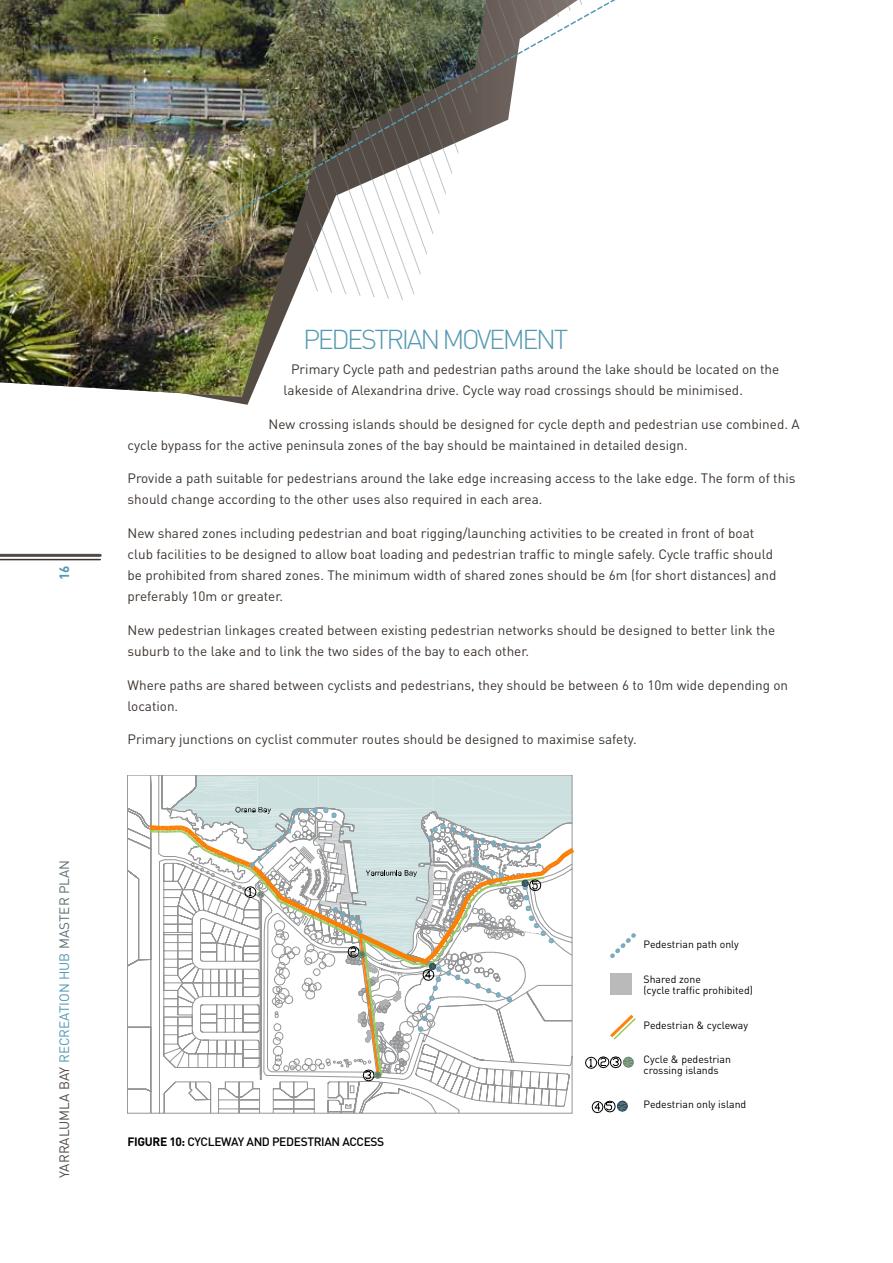
<style>
.page{position:relative;width:893px;height:1263px;background:#fff}
.page>*{position:absolute;margin:0;border:0;box-sizing:border-box;transform-origin:0 0}
.t1{font:300 27px "DIN";letter-spacing:-.09em;color:#5499b3}
.t2{font:13.5px/21px "DIN";color:#3b332e}
.t3{font:13.5px "DIN";color:#544b45}
.t4{font:700 13.5px "DIN";color:#5499b3}
.t5{font:500 12px "DIN";letter-spacing:-.03em;color:#000}
.t6{font:10.5px/10.5px "DIN";color:#000}
.s1{color:#5499b3}
.s2{color:#5b6e73}
.s3{font-weight:700}
</style>
<div class="page">
<hr style="left:0;top:559px;width:100px;height:1px;background:#3b332e">
<hr style="left:0;top:554px;width:100px;height:3px;background:#544b45">
<svg style="left:611px;top:933px;width:25px;height:25px"></svg>
<div style="left:610px;top:973px;width:21px;height:21px;background:#bababa"></div>
<svg style="left:610px;top:1014px;width:26px;height:26px"></svg>
<svg style="left:585px;top:1056px;width:49px;height:13px"></svg>
<svg style="left:591px;top:1100px;width:37px;height:14px"></svg>
<svg style="left:150px;top:776px;width:425px;height:338px"></svg>
<img style="left:0;top:0;width:292px;height:397px">
<img style="left:199px;top:0;width:74px;height:234px">
<svg style="left:524px;top:0;width:12px;height:51px"></svg>
<svg style="left:512px;top:0;width:12px;height:93px"></svg>
<svg style="left:500px;top:0;width:12px;height:124px"></svg>
<svg style="left:488px;top:0;width:12px;height:129px;background:#6b635c"></svg>
<svg style="left:476px;top:0;width:12px;height:134px;background:#646058"></svg>
<svg style="left:464px;top:0;width:12px;height:139px;background:#56594d"></svg>
<svg style="left:440px;top:0;width:24px;height:195px"></svg>
<svg style="left:416px;top:0;width:24px;height:275px"></svg>
<svg style="left:273px;top:0;width:143px;height:301px"></svg>
<p class="t4" style="left:56px;top:580px;width:16px;rotate:-90deg">16</p>
<p class="t3" style="left:56px;top:1178px;width:320px;rotate:-90deg">yarralumla bay <span class="s1">recreation hub</span> <span class="s2">master plan</span></p>
<h1 class="t1" style="left:303px;top:321px;width:267px">PEDESTRIAN M OVEMENT</h1>
<p class="t2" style="left:284px;top:358px;width:497px;text-indent:8px">Primary Cycle path and pedestrian paths around the lake should be located on the lakeside of Alexandrina drive. Cycle way road crossings should be minimised.</p>
<p class="t2" style="left:128px;top:413px;width:673px;text-indent:141px">New crossing islands should be designed for cycle depth and pedestrian use combined. A cycle bypass for the active peninsula zones of the bay should be maintained in detailed design.</p>
<p class="t2" style="left:128px;top:468px;width:669px">Provide a path suitable for pedestrians around the lake edge increasing access to the lake edge. The form of this should change according to the other uses also required in each area.</p>
<p class="t2" style="left:128px;top:522px;width:650px">N ew shared zones including pedestrian and boat rigging/launching activities to be created in front of boat club facilities to be designed to allow boat loading and pedestrian traffic to mingle safely. Cycle traffic should be prohibited from shared zones. The minimum width of shared zones should be 6m (for short distances) and preferably 10m or greater.</p>
<p class="t2" style="left:128px;top:619px;width:649px">N ew pedestrian linkages created between existing pedestrian networks should be designed to better link the suburb to the lake and to link the two sides of the bay to each other.</p>
<p class="t2" style="left:128px;top:674px;width:662px">Where paths are shared between cyclists and pedestrians, they should be between 6 to 10m wide depending on location.</p>
<p class="t2" style="left:128px;top:729px;width:511px">Primary junctions on cyclist commuter routes should be designed to maximise safety.</p>
<p class="t5" style="left:128px;top:1134px;width:258px"><span class="s3">FIGURE 10:</span> CYCLEWAY AN D PEDESTRIAN ACCESS</p>
<p class="t6" style="left:643px;top:938px;width:97px">Pedestrian path only</p>
<p class="t6" style="left:643px;top:974px;width:111px">Shared zone<br>(cycle traffic prohibited)</p>
<p class="t6" style="left:643px;top:1020px;width:106px">Pedestrian &amp; cycleway</p>
<p class="t6" style="left:643px;top:1054px;width:89px">Cycle &amp; pedestrian crossing islands</p>
<p class="t6" style="left:636px;top:1098px;width:112px">Pedestrian only island</p>
</div>
